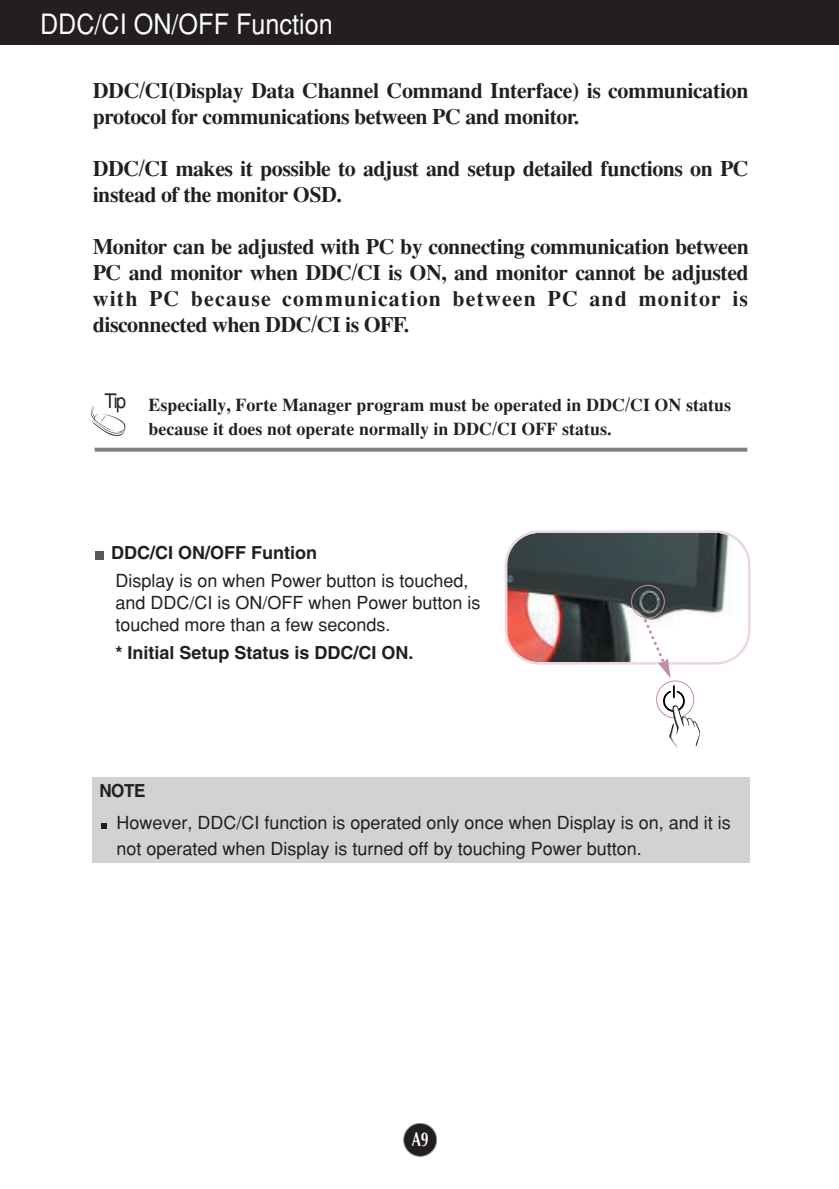
<style>
.page{position:relative;width:839px;height:1189px;background:#fff}
.page>*{position:absolute;margin:0;border:0;box-sizing:border-box;transform-origin:0 0}
.t1{font:28px "Helvetica";color:#fff;scale:.9 1}
.t2{font:700 22px/26px "Times";letter-spacing:-.025em;color:#231f20}
.t3{font:700 20px "Optima";color:#fff;scale:.7 1}
.t4{font:18px/22px "Helvetica";color:#231f20}
.t5{font:700 18px/24px "Times";color:#231f20}
.t6{font:700 18px "Helvetica";color:#231f20}
.t7{font:700 18px "Helvetica";color:#231f20;scale:.95 1}
</style>
<div class="page">
<div style="left:0;top:0;width:839px;height:45px;background:#231f20"></div>
<div style="left:403px;top:1123px;width:33px;height:33px;background:#231f20;border-radius:50%"></div>
<div style="left:403px;top:1123px;width:34px;height:34px;border:1px solid #939598;border-radius:50%"></div>
<div style="left:96px;top:551px;width:8px;height:8px;background:#57585a"></div>
<img style="left:507px;top:533px;width:241px;height:129px;border-radius:32px">
<div style="left:505px;top:530px;width:245px;height:134px;border:2px solid #e9d6e1;border-radius:33px"></div>
<div style="left:631px;top:585px;width:33px;height:33px;border:1px solid #c28dab;border-radius:50%"></div>
<svg style="left:641px;top:616px;width:29px;height:62px"></svg>
<div style="left:656px;top:680px;width:38px;height:38px;border:1px solid #c28dab;border-radius:50%"></div>
<svg style="left:662px;top:684px;width:38px;height:64px"></svg>
<div style="left:92px;top:778px;width:657px;height:85px;background:#d1d2d4"></div>
<svg style="left:101px;top:823px;width:6px;height:5px"></svg>
<svg style="left:95px;top:448px;width:652px;height:4px;background:#898b8e"></svg>
<svg style="left:90px;top:406px;width:36px;height:30px"></svg>
<p class="t1" style="left:40px;top:13px;width:327px">DDC/CI ON/OFF Function</p>
<p class="t2" style="left:93px;top:79px;width:657px">DDC/CI(Display Data Channel Command Interface) is communication protocol for communications between PC and monitor.</p>
<p class="t2" style="left:93px;top:157px;width:657px">DDC/CI makes it possible to adjust and setup detailed functions on PC instead of the monitor OSD.</p>
<p class="t2" style="left:93px;top:235px;width:657px;text-align:justify">Monitor can be adjusted with PC by connecting communication between PC and monitor when DDC/CI is ON, and monitor cannot be adjusted with PC because communication between PC and monitor is disconnected when DDC/CI is OFF.</p>
<p class="t5" style="left:148px;top:394px;width:584px;text-indent:-44px"><sup>Tip</sup> Especially, Forte Manager program must be operated in DDC/CI ON status because it does not operate normally in DDC/CI OFF status.</p>
<p class="t6" style="left:111px;top:546px;width:207px">DDC/CI ON/OFF Funtion</p>
<p class="t4" style="left:115px;top:571px;width:367px">Display is on when Power button is touched, and DDC/CI is ON/OFF when Power button is touched more than a few seconds.</p>
<p class="t6" style="left:115px;top:645px;width:299px">* Initial Setup Status is DDC/CI ON.</p>
<p class="t7" style="left:99px;top:784px;width:50px">NOTE</p>
<p class="t4" style="left:116px;top:811px;width:616px;line-height:26px">However, DDC/CI function is operated only once when Display is on, and it is not operated when Display is turned off by touching Power button.</p>
<p class="t3" style="left:412px;top:1131px;width:25px">A9</p>
</div>
